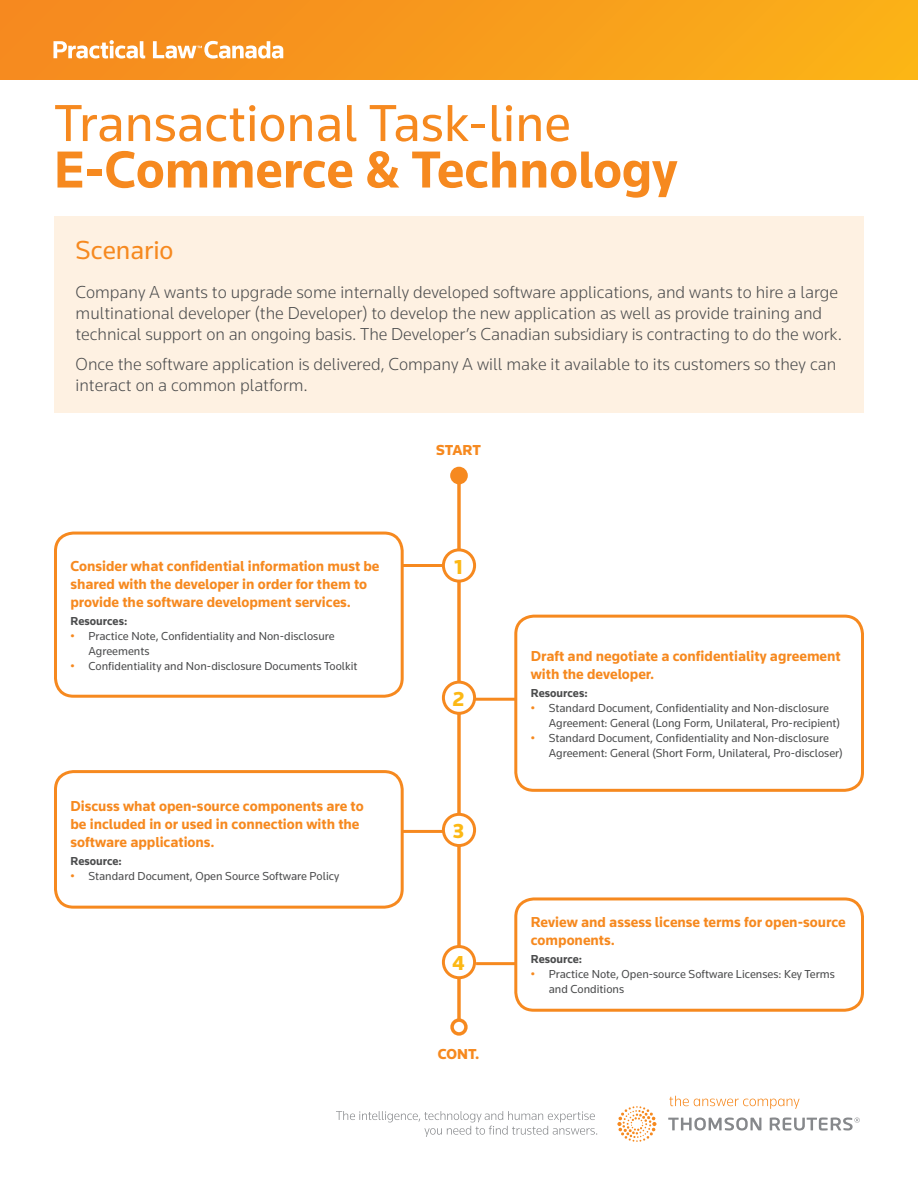
<style>
.page{position:relative;width:918px;height:1188px;background:#fff}
.page>*{position:absolute;margin:0;border:0;box-sizing:border-box;transform-origin:0 0}
.BODY__Heading{font:54px/46.5px "Knowledge";color:#f6891f}
.BODY__Heading-2{font:27px "Knowledge";color:#f6891f}
.t1{font:900 21px "Knowledge";color:#fcb814}
.BODY__Body_Copy___20{font:300 18px/21px "Knowledge";color:#4b4c4d}
.BODY__Body_Copy___20-2{font:700 15px/18px "Knowledge";color:#f6891f}
.BODY__Body_Copy___20-3{font:900 15px "Knowledge";letter-spacing:-.005em;color:#f6891f}
.t2{font:12px/15px "Knowledge";color:#4b4c4d}
.BODY__Body_Copy___20-4{font:700 12px "Knowledge";color:#4b4c4d}
.s1{font-weight:700}
.s2{color:#f6891f}
</style>
<div class="page">
<hr style="left:400px;top:564px;width:45px;height:3px;background:#f6891f">
<hr style="left:473px;top:698px;width:45px;height:3px;background:#f6891f">
<hr style="left:400px;top:830px;width:45px;height:3px;background:#f6891f">
<hr style="left:476px;top:962px;width:45px;height:3px;background:#f6891f">
<div style="left:0;top:0;width:918px;height:79px;background:linear-gradient(to right,#f58620,#fbb218)"></div>
<svg style="left:53px;top:40px;width:230px;height:19px"></svg>
<svg style="left:336px;top:1096px;width:524px;height:46px"></svg>
<div style="left:54px;top:216px;width:810px;height:196px;background:#fef1e2"></div>
<div style="left:54px;top:532px;width:350px;height:166px;border:3px solid #f6891f;border-radius:18px"></div>
<div style="left:514px;top:615px;width:350px;height:177px;border:3px solid #f6891f;border-radius:18px"></div>
<div style="left:54px;top:770px;width:350px;height:139px;border:3px solid #f6891f;border-radius:18px"></div>
<div style="left:514px;top:897px;width:350px;height:115px;border:3px solid #f6891f;border-radius:18px"></div>
<svg style="left:457px;top:484px;width:4px;height:534px;background:#f6983d"></svg>
<div style="left:450px;top:1018px;width:18px;height:18px;border:3px solid #f6891f;border-radius:50%"></div>
<div style="left:450px;top:467px;width:18px;height:17px;background:#f6891f;border-radius:50%"></div>
<div style="left:443px;top:550px;width:32px;height:31px;background:#fff;border-radius:50%"></div>
<div style="left:442px;top:548px;width:34px;height:35px;border:3px solid #f6891f;border-radius:50%"></div>
<div style="left:443px;top:682px;width:32px;height:31px;background:#fff;border-radius:50%"></div>
<div style="left:442px;top:681px;width:34px;height:34px;border:3px solid #f6891f;border-radius:50%"></div>
<div style="left:443px;top:814px;width:32px;height:32px;background:#fff;border-radius:50%"></div>
<div style="left:442px;top:813px;width:34px;height:34px;border:3px solid #f6891f;border-radius:50%"></div>
<div style="left:443px;top:947px;width:32px;height:31px;background:#fff;border-radius:50%"></div>
<div style="left:442px;top:945px;width:34px;height:34px;border:3px solid #f6891f;border-radius:50%"></div>
<h1 class="BODY__Heading" style="left:54px;top:99px;width:625px">Transactional Task-line<br><span class="s1">E-Commerce &amp; Technology</span></h1>
<h1 class="BODY__Heading-2" style="left:76px;top:233px;width:99px">Scenario</h1>
<p class="BODY__Body_Copy___20" style="left:76px;top:281px;width:768px">Company A wants to upgrade some internally developed software applications, and wants to hire a large multinational developer (the Developer) to develop the new application as well as provide training and technical support on an ongoing basis. The Developer’s Canadian subsidiary is contracting to do the work.</p>
<p class="BODY__Body_Copy___20" style="left:76px;top:353px;width:762px">Once the software application is delivered, Company A will make it available to its customers so they can interact on a common platform.</p>
<p class="BODY__Body_Copy___20-3" style="left:436px;top:441px;width:46px">START</p>
<p class="t1" style="left:454px;top:554px;width:10px">1</p>
<p class="BODY__Body_Copy___20-2" style="left:70px;top:557px;width:311px">Consider what confidential information must be shared with the developer in order for them to provide the software development services.</p>
<p class="BODY__Body_Copy___20-4" style="left:70px;top:614px;width:58px">Resources:</p>
<p class="t2" style="left:88px;top:628px;width:248px;text-indent:-18px"><span class="s2">•</span> Practice Note, Confidentiality and Non-disclosure<br>Agreements</p>
<p class="t2" style="left:70px;top:658px;width:289px"><span class="s2">•</span> Confidentiality and Non-disclosure Documents Toolkit</p>
<p class="BODY__Body_Copy___20-2" style="left:531px;top:647px;width:311px">Draft and negotiate a confidentiality agreement with the developer.</p>
<p class="BODY__Body_Copy___20-4" style="left:531px;top:686px;width:58px">Resources:</p>
<p class="t2" style="left:549px;top:700px;width:293px;text-indent:-18px"><span class="s2">•</span> Standard Document, Confidentiality and Non-disclosure<br>Agreement: General (Long Form, Unilateral, Pro-recipient)</p>
<p class="t2" style="left:549px;top:730px;width:295px;text-indent:-18px"><span class="s2">•</span> Standard Document, Confidentiality and Non-disclosure<br>Agreement: General (Short Form, Unilateral, Pro-discloser)</p>
<p class="t1" style="left:453px;top:686px;width:13px">2</p>
<p class="BODY__Body_Copy___20-2" style="left:70px;top:796px;width:295px">Discuss what open-source components are to be included in or used in connection with the software applications.</p>
<p class="BODY__Body_Copy___20-4" style="left:70px;top:853px;width:53px">Resource:</p>
<p class="t2" style="left:70px;top:868px;width:270px"><span class="s2">•</span> Standard Document, Open Source Software Policy</p>
<p class="t1" style="left:453px;top:818px;width:13px">3</p>
<p class="t1" style="left:452px;top:950px;width:14px">4</p>
<p class="BODY__Body_Copy___20-3" style="left:438px;top:1045px;width:43px">CONT.</p>
<p class="BODY__Body_Copy___20-2" style="left:531px;top:913px;width:317px">Review and assess license terms for open-source components.</p>
<p class="BODY__Body_Copy___20-4" style="left:531px;top:952px;width:53px">Resource:</p>
<p class="t2" style="left:549px;top:967px;width:287px;text-indent:-18px"><span class="s2">•</span> Practice Note, Open-source Software Licenses: Key Terms and Conditions</p>
</div>
